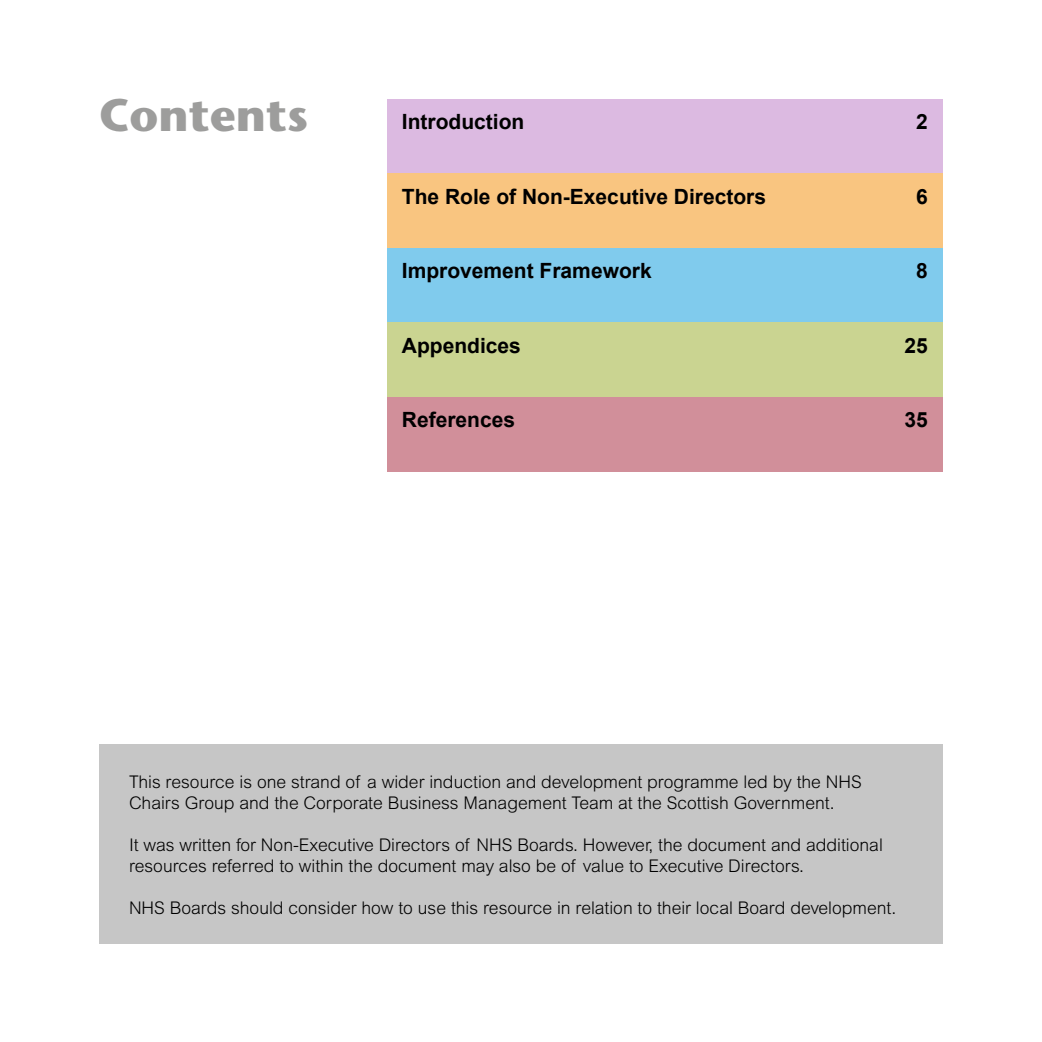
<style>
.page{position:relative;width:1042px;height:1042px;background:#fff}
.page>*{position:absolute;margin:0;border:0;box-sizing:border-box;transform-origin:0 0}
.t1{font:700 45.5px "Stone Sans";color:#9d9d9c}
.t2{font:700 21px "Arial";color:#000}
.t3{font:300 17.5px/21px "Arial";color:#000}
</style>
<div class="page">
<div style="left:387px;top:99px;width:556px;height:75px;background:#dcbae1"></div>
<div style="left:387px;top:174px;width:556px;height:74px;background:#f9c580"></div>
<div style="left:387px;top:248px;width:556px;height:74px;background:#80cbed"></div>
<div style="left:387px;top:322px;width:556px;height:75px;background:#cad491"></div>
<div style="left:387px;top:397px;width:556px;height:74px;background:#d18f9a"></div>
<div style="left:99px;top:744px;width:844px;height:199px;background:#c6c6c6"></div>
<h1 class="t1" style="left:99px;top:88px;width:210px">Contents</h1>
<p class="t2" style="left:402px;top:108px;width:124px">Introduction</p>
<p class="t2" style="left:916px;top:108px;width:13px">2</p>
<p class="t2" style="left:402px;top:182px;width:366px">The Role of Non-Executive Directors</p>
<p class="t2" style="left:916px;top:182px;width:13px">6</p>
<p class="t2" style="left:402px;top:257px;width:251px">Improvement Framework</p>
<p class="t2" style="left:916px;top:257px;width:13px">8</p>
<p class="t2" style="left:402px;top:331px;width:121px">Appendices</p>
<p class="t2" style="left:904px;top:331px;width:25px">25</p>
<p class="t2" style="left:402px;top:406px;width:115px">References</p>
<p class="t2" style="left:904px;top:406px;width:25px">35</p>
<p class="t3" style="left:129px;top:771px;width:734px">This resource is one strand of a wider induction and development programme led by the NHS<br>Chairs Group and the Corporate Business Management Team at the Scottish Government.</p>
<p class="t3" style="left:129px;top:834px;width:755px">It was written for Non-Executive Directors of NHS Boards. However, the document and additional resources referred to within the document may also be of value to Executive Directors.</p>
<p class="t3" style="left:129px;top:897px;width:769px">NHS Boards should consider how to use this resource in relation to their local Board development.</p>
</div>
